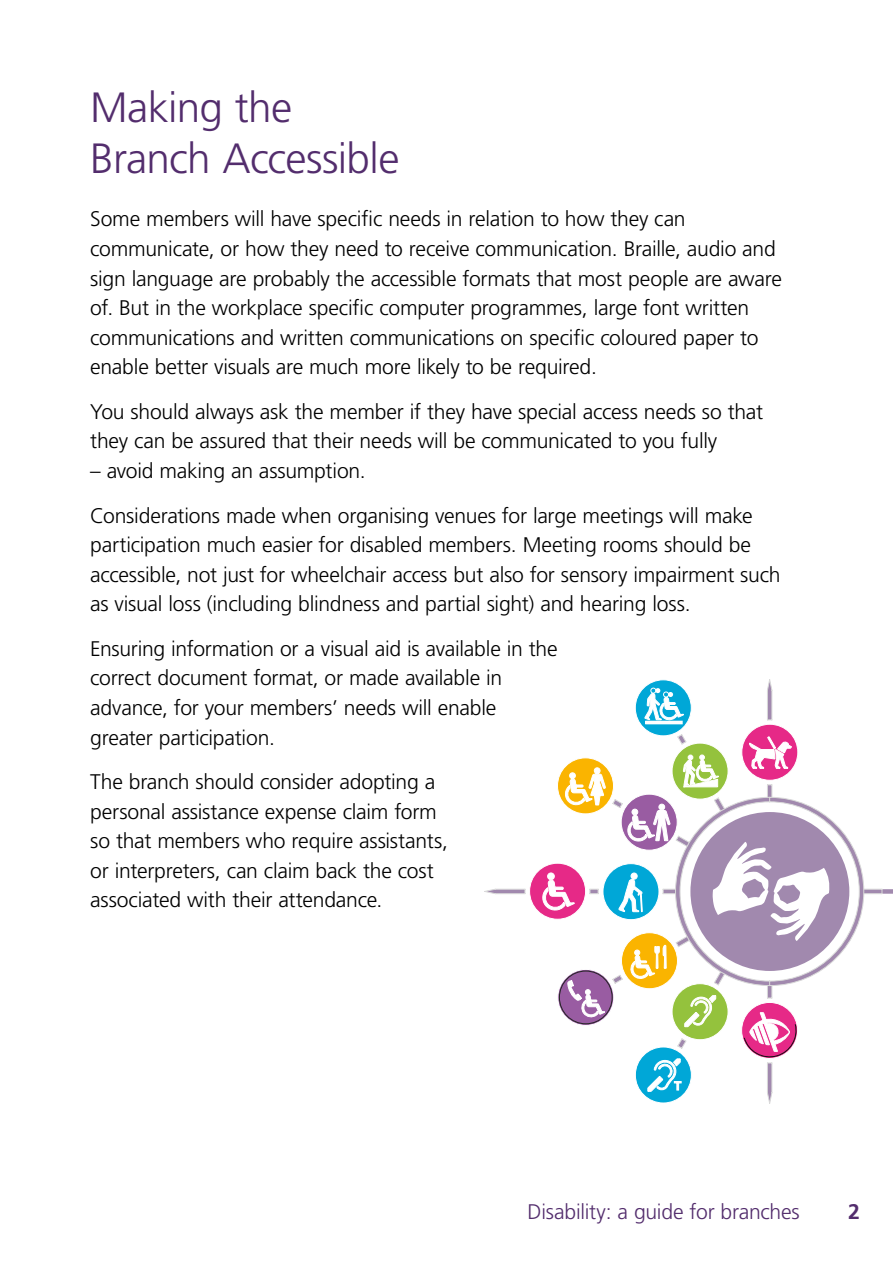
<style>
.page{position:relative;width:893px;height:1263px;background:#fff}
.page>*{position:absolute;margin:0;border:0;box-sizing:border-box;transform-origin:0 0}
.t1{font:300 42.3px/50.7px "Frutiger LT";letter-spacing:-.015em;color:#532d6d}
.t2{font:300 21.15px/29.5px "Frutiger LT";letter-spacing:-.01em;color:#000}
.t3{font:300 21.15px "Frutiger LT";letter-spacing:-.01em;color:#532d6d}
.t4{font:700 21.15px "Frutiger LT";color:#532d6d}
</style>
<div class="page">
<div style="left:530px;top:863px;width:56px;height:56px;background:#e62987;border-radius:50%"></div>
<div style="left:529px;top:863px;width:57px;height:57px;border:1px solid #fff;border-radius:50%"></div>
<svg style="left:542px;top:872px;width:33px;height:39px"></svg>
<svg style="left:635px;top:680px;width:56px;height:56px"></svg>
<div style="left:635px;top:679px;width:57px;height:57px;border:1px solid #fff;border-radius:50%"></div>
<svg style="left:645px;top:688px;width:39px;height:33px"></svg>
<div style="left:742px;top:724px;width:56px;height:56px;background:#e62987;border-radius:50%"></div>
<div style="left:557px;top:758px;width:56px;height:56px;background:#fab400;border-radius:50%"></div>
<div style="left:557px;top:757px;width:57px;height:57px;border:1px solid #fff;border-radius:50%"></div>
<svg style="left:564px;top:768px;width:41px;height:38px"></svg>
<div style="left:603px;top:864px;width:56px;height:56px;background:#00a7d7;border-radius:50%"></div>
<svg style="left:558px;top:969px;width:56px;height:56px"></svg>
<div style="left:557px;top:969px;width:57px;height:57px;border:1px solid #fff;border-radius:50%"></div>
<div style="left:559px;top:971px;width:53px;height:53px;border:1px solid #242424;border-radius:50%"></div>
<svg style="left:568px;top:980px;width:37px;height:38px"></svg>
<svg style="left:613px;top:735px;width:280px;height:368px"></svg>
<h1 class="t1" style="left:90px;top:83px;width:311px">Making the<br>Branch Accessible</h1>
<p class="t2" style="left:90px;top:205px;width:693px">Some members will have specific needs in relation to how they can communicate, or how they need to receive communication. Braille, audio and sign language are probably the accessible formats that most people are aware of. But in the workplace specific computer programmes, large font written communications and written communications on specific coloured paper to enable better visuals are much more likely to be required.</p>
<p class="t2" style="left:90px;top:397px;width:675px">You should always ask the member if they have special access needs so that they can be assured that their needs will be communicated to you fully</p>
<p class="t2" style="left:90px;top:449px;width:664px;line-height:44.4px">– avoid making an assumption.<br>Considerations made when organising venues for large meetings will make</p>
<p class="t2" style="left:90px;top:530px;width:692px">participation much easier for disabled members. Meeting rooms should be accessible, not just for wheelchair access but also for sensory impairment such as visual loss (including blindness and partial sight) and hearing loss.</p>
<p class="t2" style="left:90px;top:634px;width:469px">Ensuring information or a visual aid is available in the correct document format, or made available in advance, for your members’ needs will enable greater participation.</p>
<p class="t2" style="left:90px;top:767px;width:359px">The branch should consider adopting a personal assistance expense claim form so that members who require assistants, or interpreters, can claim back the cost associated with their attendance.</p>
<p class="t3" style="left:528px;top:1199px;width:274px">Disability: a guide for branches</p>
<p class="t4" style="left:848px;top:1199px;width:13px">2</p>
</div>
